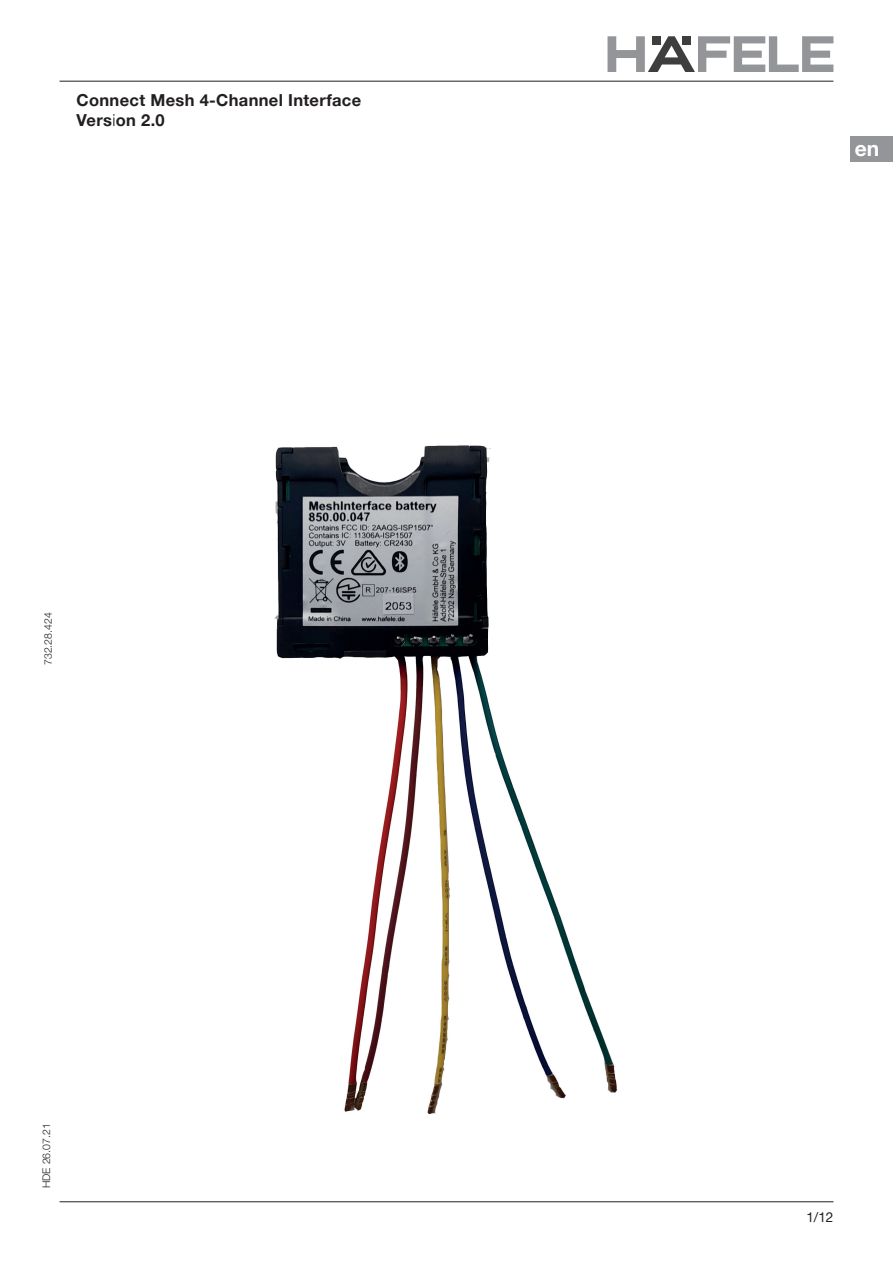
<style>
.page{position:relative;width:893px;height:1263px;background:#fff}
.page>*{position:absolute;margin:0;border:0;box-sizing:border-box;transform-origin:0 0}
.t1{font:700 21px "Helvetica Neue LTW1 G";color:#fff}
.t2{font:700 16.5px/19.8px "Helvetica Neue LTW1 G";letter-spacing:.02em;color:#231f20}
.t3{font:13.5px "Helvetica Neue LTW1 G";color:#231f20}
.t4{font:300 10.5px "Helvetica Neue LTW1 G";color:#231f20}
.s1{font-weight:300}
</style>
<div class="page">
<hr style="left:60px;top:81px;width:773px;height:1px;background:#231f20">
<hr style="left:60px;top:1201px;width:773px;height:1px;background:#231f20">
<svg style="left:607px;top:36px;width:226px;height:36px"></svg>
<div style="left:850px;top:136px;width:43px;height:26px;background:#939598"></div>
<img style="left:274px;top:445px;width:344px;height:670px">
<p class="t2" style="left:77px;top:91px;width:286px">Connect Mesh 4-Channel Interface<br>Vers<span class="s1">i</span>on 2.0</p>
<p class="t4" style="left:42px;top:665px;width:54px;rotate:-90deg">732.28.424</p>
<p class="t4" style="left:40px;top:1188px;width:66px;rotate:-90deg">HDE 26.07.21</p>
<p class="t1" style="left:855px;top:136px;width:26px">en</p>
<p class="t3" style="left:806px;top:1208px;width:29px">1/12</p>
</div>
